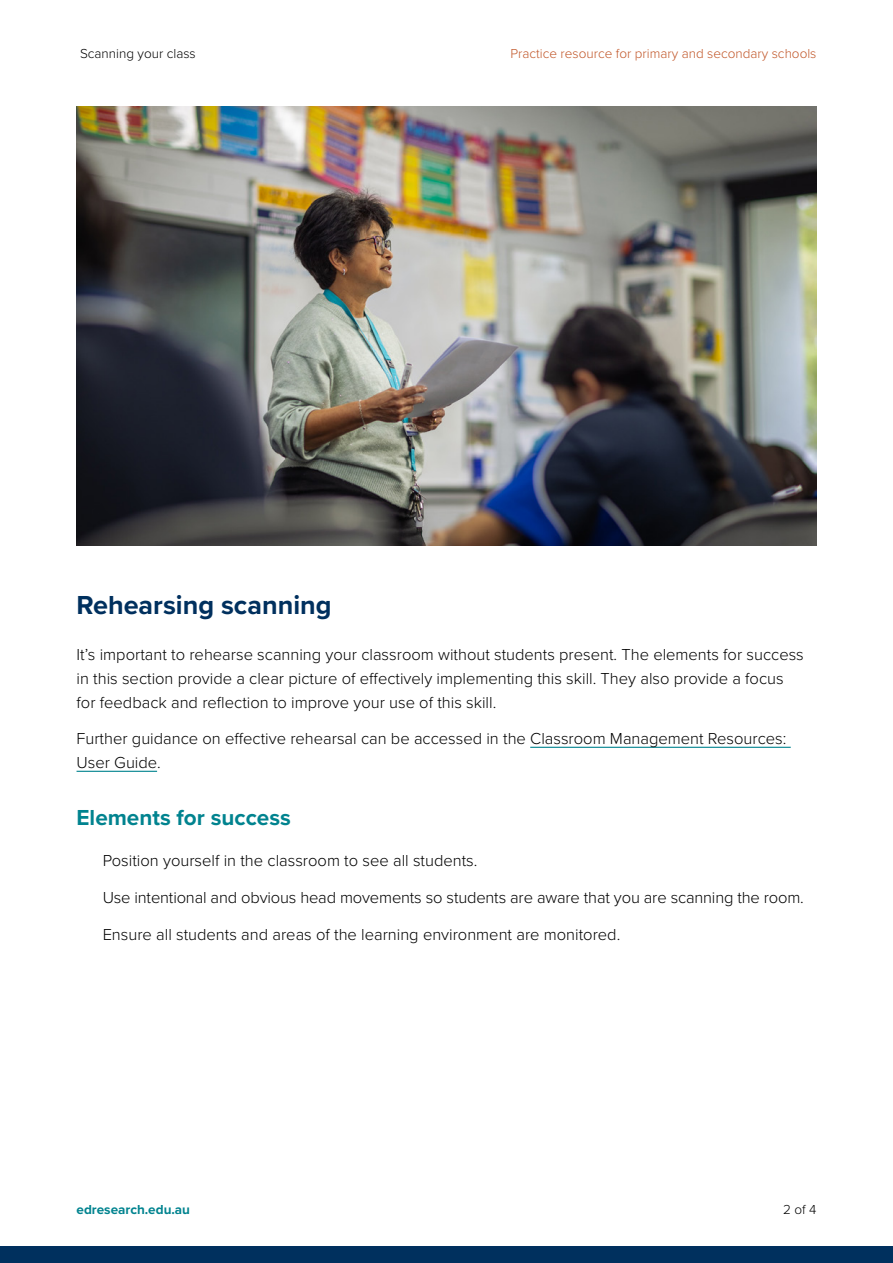
<style>
.page{position:relative;width:893px;height:1263px;background:#fff}
.page>*{position:absolute;margin:0;border:0;box-sizing:border-box;transform-origin:0 0}
.t1{font:700 27px "Proxima Nova";color:#00305e}
.t2{font:700 22.5px "Proxima Nova";color:#01838f}
.t3{font:300 16.5px/24px "Proxima Nova";color:#000}
.t4{font:300 13.5px "Proxima Nova";color:#c15628}
.t5{font:300 13.5px "Proxima Nova";color:#000}
.t6{font:700 13.5px "Proxima Nova";color:#01838f}
</style>
<div class="page">
<div style="left:0;top:1246px;width:893px;height:17px;background:#00305e"></div>
<hr style="left:530px;top:747px;width:261px;height:1px;background:#01838f">
<hr style="left:77px;top:771px;width:80px;height:1px;background:#01838f">
<img style="left:77px;top:106px;width:739px;height:440px">
<p class="t5" style="left:80px;top:43px;width:117px">Scanning your class</p>
<p class="t4" style="left:510px;top:43px;width:307px">Practice resource for primary and secondary schools</p>
<h1 class="t1" style="left:77px;top:585px;width:257px">Rehearsing scanning</h1>
<p class="t3" style="left:77px;top:641px;width:729px">It’s important to rehearse scanning your classroom without students present. The elements for success in this section provide a clear picture of effectively implementing this skill. They also provide a focus for feedback and reflection to improve your use of this skill.</p>
<p class="t3" style="left:77px;top:726px;width:711px">Further guidance on effective rehearsal can be accessed in the Classroom Management Resources:<br>User Guide.</p>
<h2 class="t2" style="left:77px;top:801px;width:216px">Elements for success</h2>
<p class="t3" style="left:103px;top:848px;width:376px">Position yourself in the classroom to see all students.</p>
<p class="t3" style="left:103px;top:884px;width:703px">Use intentional and obvious head movements so students are aware that you are scanning the room.</p>
<p class="t3" style="left:103px;top:921px;width:519px">Ensure all students and areas of the learning environment are monitored.</p>
<p class="t6" style="left:77px;top:1200px;width:115px">edresearch.edu.au</p>
<p class="t5" style="left:783px;top:1200px;width:35px">2 of 4</p>
</div>
